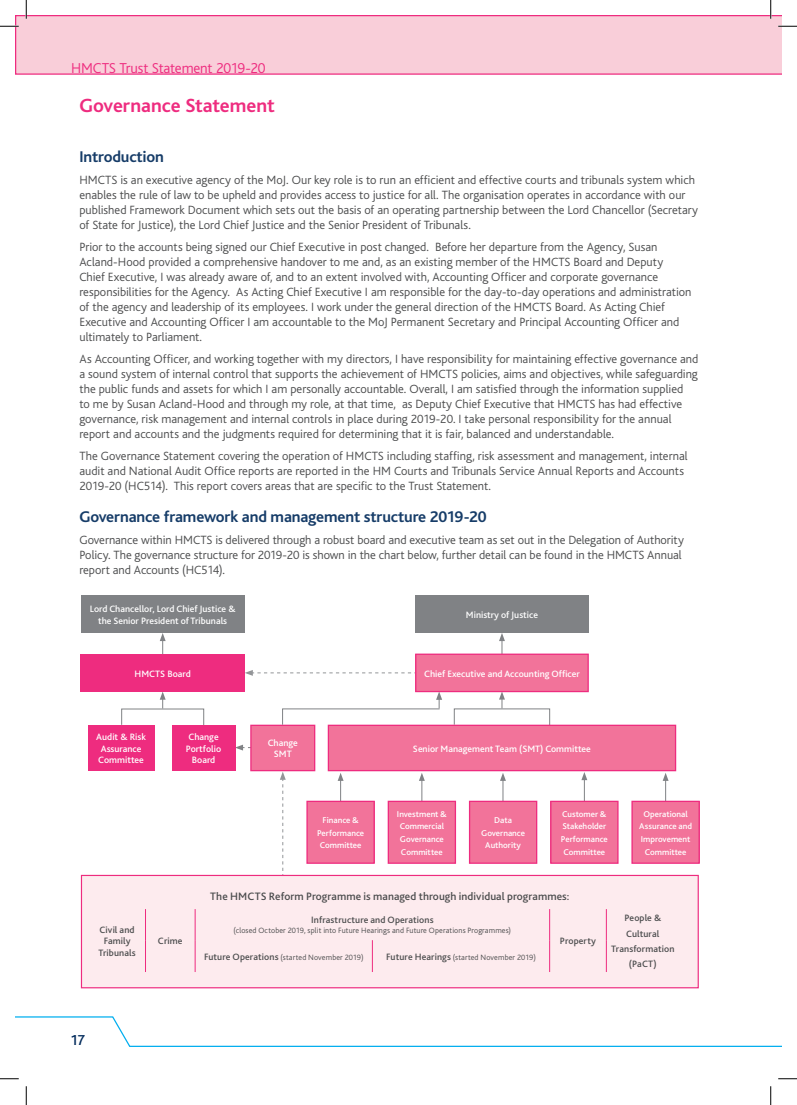
<style>
.page{position:relative;width:797px;height:1105px;background:#fff}
.page>*{position:absolute;margin:0;border:0;box-sizing:border-box;transform-origin:0 0}
.Heading_2{font:700 20px "Bliss";color:#ee2c7f}
.Heading_3{font:700 16.25px "Bliss";letter-spacing:-.01em;color:#163c68}
.t1{font:300 15px "Bliss";letter-spacing:-.015em;color:#ee2c7f}
.t2{font:500 15px "Bliss";color:#002a5b}
.Body{font:300 12.5px/15px "Bliss";letter-spacing:-.005em;color:#4b4c4d}
.Body-2{font:500 11.25px "Bliss";letter-spacing:.005em;color:#4b4c4d}
.t3{font:500 9.62px/11.6px "Bliss";color:#fff;text-align:center}
.Body-3{font:500 9.62px/15.4px "Bliss";letter-spacing:.01em;color:#4b4c4d;text-align:center}
.t4{font:500 8.88px/12.6px "Bliss";color:#fff;text-align:center}
.Body-4{font:300 8px "Bliss";letter-spacing:.015em;color:#4b4c4d}
.s1{font-weight:500;font-size:9.62px}
</style>
<div class="page">
<svg style="left:16px;top:1016px;width:765px;height:73px"></svg>
<div style="left:16px;top:16px;width:765px;height:59px;background:#f9ced9"></div>
<svg style="left:235px;top:745px;width:15px;height:5px"></svg>
<svg style="left:245px;top:670px;width:170px;height:6px"></svg>
<svg style="left:121px;top:691px;width:83px;height:35px"></svg>
<div style="left:81px;top:596px;width:163px;height:37px;background:#808285"></div>
<div style="left:81px;top:654px;width:164px;height:37px;background:#ee2c7f"></div>
<svg style="left:453px;top:692px;width:97px;height:33px"></svg>
<svg style="left:499px;top:633px;width:6px;height:21px"></svg>
<div style="left:328px;top:725px;width:347px;height:46px;background:#f2739a"></div>
<div style="left:328px;top:725px;width:348px;height:46px;border:1px solid #ee2c7f"></div>
<div style="left:88px;top:725px;width:66px;height:46px;background:#ee2c7f"></div>
<div style="left:172px;top:725px;width:63px;height:46px;background:#ee2c7f"></div>
<div style="left:251px;top:725px;width:64px;height:46px;background:#f2739a"></div>
<div style="left:250px;top:725px;width:65px;height:46px;border:1px solid #ee2c7f"></div>
<svg style="left:280px;top:772px;width:6px;height:103px"></svg>
<div style="left:81px;top:875px;width:617px;height:113px;background:#fdebee"></div>
<hr style="left:145px;top:909px;width:1px;height:31px;background:#ee2c7f">
<hr style="left:145px;top:940px;width:1px;height:32px;background:#ee2c7f">
<hr style="left:195px;top:909px;width:1px;height:31px;background:#ee2c7f">
<hr style="left:549px;top:909px;width:1px;height:31px;background:#ee2c7f">
<hr style="left:606px;top:909px;width:1px;height:31px;background:#ee2c7f">
<hr style="left:606px;top:940px;width:1px;height:32px;background:#ee2c7f">
<hr style="left:195px;top:940px;width:1px;height:32px;background:#ee2c7f">
<hr style="left:372px;top:940px;width:1px;height:32px;background:#ee2c7f">
<hr style="left:549px;top:940px;width:1px;height:32px;background:#ee2c7f">
<div style="left:81px;top:875px;width:617px;height:113px;border:1px solid #ee2c7f"></div>
<svg style="left:160px;top:633px;width:6px;height:21px"></svg>
<hr style="left:340px;top:779px;width:1px;height:30px;background:#808285">
<svg style="left:337px;top:773px;width:6px;height:8px"></svg>
<div style="left:307px;top:801px;width:67px;height:62px;background:#f2739a"></div>
<div style="left:306px;top:801px;width:69px;height:63px;border:1px solid #ee2c7f"></div>
<hr style="left:421px;top:779px;width:1px;height:30px;background:#808285">
<svg style="left:419px;top:773px;width:6px;height:8px"></svg>
<div style="left:388px;top:801px;width:67px;height:62px;background:#f2739a"></div>
<div style="left:387px;top:801px;width:69px;height:63px;border:1px solid #ee2c7f"></div>
<hr style="left:584px;top:778px;width:1px;height:30px;background:#808285">
<svg style="left:581px;top:772px;width:6px;height:8px"></svg>
<div style="left:551px;top:801px;width:67px;height:62px;background:#f2739a"></div>
<div style="left:550px;top:801px;width:68px;height:63px;border:1px solid #ee2c7f"></div>
<hr style="left:665px;top:779px;width:1px;height:30px;background:#808285">
<svg style="left:662px;top:773px;width:6px;height:8px"></svg>
<div style="left:632px;top:801px;width:67px;height:62px;background:#f2739a"></div>
<div style="left:631px;top:801px;width:68px;height:63px;border:1px solid #ee2c7f"></div>
<hr style="left:502px;top:779px;width:1px;height:30px;background:#808285">
<svg style="left:500px;top:773px;width:6px;height:8px"></svg>
<div style="left:469px;top:801px;width:67px;height:62px;background:#f2739a"></div>
<div style="left:469px;top:801px;width:68px;height:63px;border:1px solid #ee2c7f"></div>
<svg style="left:281px;top:692px;width:161px;height:34px"></svg>
<div style="left:415px;top:596px;width:174px;height:37px;background:#808285"></div>
<div style="left:416px;top:654px;width:172px;height:37px;background:#f2739a"></div>
<div style="left:415px;top:654px;width:174px;height:38px;border:1px solid #ee2c7f"></div>
<svg style="left:0;top:25px;width:19px;height:2px"></svg>
<svg style="left:778px;top:25px;width:19px;height:2px"></svg>
<svg style="left:0;top:1078px;width:19px;height:1px"></svg>
<svg style="left:778px;top:1078px;width:19px;height:1px"></svg>
<svg style="left:25px;top:0;width:2px;height:19px"></svg>
<svg style="left:25px;top:1086px;width:2px;height:19px"></svg>
<svg style="left:770px;top:0;width:1px;height:19px"></svg>
<svg style="left:770px;top:1086px;width:1px;height:19px"></svg>
<p class="t1" style="left:71px;top:60px;width:196px">HMCTS Trust Statement 2019-20</p>
<p class="Heading_2" style="left:79px;top:95px;width:197px">Governance Statement</p>
<p class="Heading_3" style="left:79px;top:148px;width:86px">Introduction</p>
<p class="Body" style="left:79px;top:173px;width:620px">HMCTS is an executive agency of the MoJ. Our key role is to run an efficient and effective courts and tribunals system which enables the rule of law to be upheld and provides access to justice for all. The organisation operates in accordance with our published Framework Document which sets out the basis of an operating partnership between the Lord Chancellor (Secretary of State for Justice), the Lord Chief Justice and the Senior President of Tribunals.</p>
<p class="Body" style="left:79px;top:240px;width:613px">Prior to the accounts being signed our Chief Executive in post changed. Before her departure from the Agency, Susan Acland-Hood provided a comprehensive handover to me and, as an existing member of the HMCTS Board and Deputy Chief Executive, I was already aware of, and to an extent involved with, Accounting Officer and corporate governance responsibilities for the Agency. As Acting Chief Executive I am responsible for the day-to-day operations and administration of the agency and leadership of its employees. I work under the general direction of the HMCTS Board. As Acting Chief Executive and Accounting Officer I am accountable to the MoJ Permanent Secretary and Principal Accounting Officer and ultimately to Parliament.</p>
<p class="Body" style="left:79px;top:352px;width:620px">As Accounting Officer, and working together with my directors, I have responsibility for maintaining effective governance and a sound system of internal control that supports the achievement of HMCTS policies, aims and objectives, while safeguarding the public funds and assets for which I am personally accountable. Overall, I am satisfied through the information supplied<br>to me by Susan Acland-Hood and through my role, at that time, as Deputy Chief Executive that HMCTS has had effective governance, risk management and internal controls in place during 2019-20. I take personal responsibility for the annual report and accounts and the judgments required for determining that it is fair, balanced and understandable.</p>
<p class="Body" style="left:79px;top:449px;width:609px">The Governance Statement covering the operation of HMCTS including staffing, risk assessment and management, internal audit and National Audit Office reports are reported in the HM Courts and Tribunals Service Annual Reports and Accounts<br>2019-20 (HC514). This report covers areas that are specific to the Trust Statement.</p>
<p class="Heading_3" style="left:79px;top:508px;width:408px">Governance framework and management structure 2019-20</p>
<p class="Body" style="left:79px;top:533px;width:606px">Governance within HMCTS is delivered through a robust board and executive team as set out in the Delegation of Authority<br>Policy. The governance structure for 2019-20 is shown in the chart below, further detail can be found in the HMCTS Annual report and Accounts (HC514).</p>
<p class="t3" style="left:90px;top:603px;width:147px">Lord Chancellor, Lord Chief Justice &amp; the Senior President of Tribunals</p>
<p class="t3" style="left:466px;top:609px;width:74px">Ministry of Justice</p>
<p class="t3" style="left:135px;top:667px;width:58px">HMCTS Board</p>
<p class="t3" style="left:424px;top:667px;width:157px">Chief Executive and Accounting Officer</p>
<p class="t3" style="left:96px;top:731px;width:51px">Audit &amp; Risk<br>Assurance</p>
<p class="t3" style="left:98px;top:754px;width:47px">Committee</p>
<p class="t3" style="left:188px;top:731px;width:32px">Change</p>
<p class="t3" style="left:186px;top:743px;width:37px">Portfolio<br>Board</p>
<p class="t3" style="left:268px;top:737px;width:32px">Change</p>
<p class="t3" style="left:274px;top:748px;width:19px">SMT</p>
<p class="t3" style="left:413px;top:743px;width:179px">Senior Management Team (SMT) Committee</p>
<p class="t4" style="left:317px;top:814px;width:49px">Finance &amp;<br>Performance<br>Committee</p>
<p class="t4" style="left:397px;top:807px;width:51px">Investment &amp;<br>Commercial<br>Governance<br>Committee</p>
<p class="t4" style="left:561px;top:807px;width:49px">Customer &amp;<br>Stakeholder<br>Performance<br>Committee</p>
<p class="t4" style="left:639px;top:807px;width:54px">Operational<br>Assurance and<br>Improvement<br>Committee</p>
<p class="t4" style="left:481px;top:814px;width:45px">Data<br>Governance<br>Authority</p>
<p class="Body-3" style="left:98px;top:924px;width:39px;line-height:11.6px">Civil and<br>Family<br>Tribunals</p>
<p class="Body-3" style="left:158px;top:933px;width:26px">Crime</p>
<p class="Body-2" style="left:210px;top:889px;width:361px">The HMCTS Reform Programme is managed through individual programmes:</p>
<p class="Body-3" style="left:311px;top:912px;width:124px">Infrastructure and Operations</p>
<p class="Body-4" style="left:234px;top:926px;width:279px">(closed October 2019, split into Future Hearings and Future Operations Programmes)</p>
<p class="Body-4" style="left:204px;top:953px;width:161px"><span class="s1">Future Operations</span> (started November 2019)</p>
<p class="Body-4" style="left:386px;top:953px;width:151px"><span class="s1">Future Hearings</span> (started November 2019)</p>
<p class="Body-3" style="left:560px;top:933px;width:38px">Property</p>
<p class="Body-3" style="left:611px;top:910px;width:65px">People &amp;<br>Cultural<br>Transformation (PaCT)</p>
<p class="t2" style="left:71px;top:1031px;width:15px">17</p>
</div>
